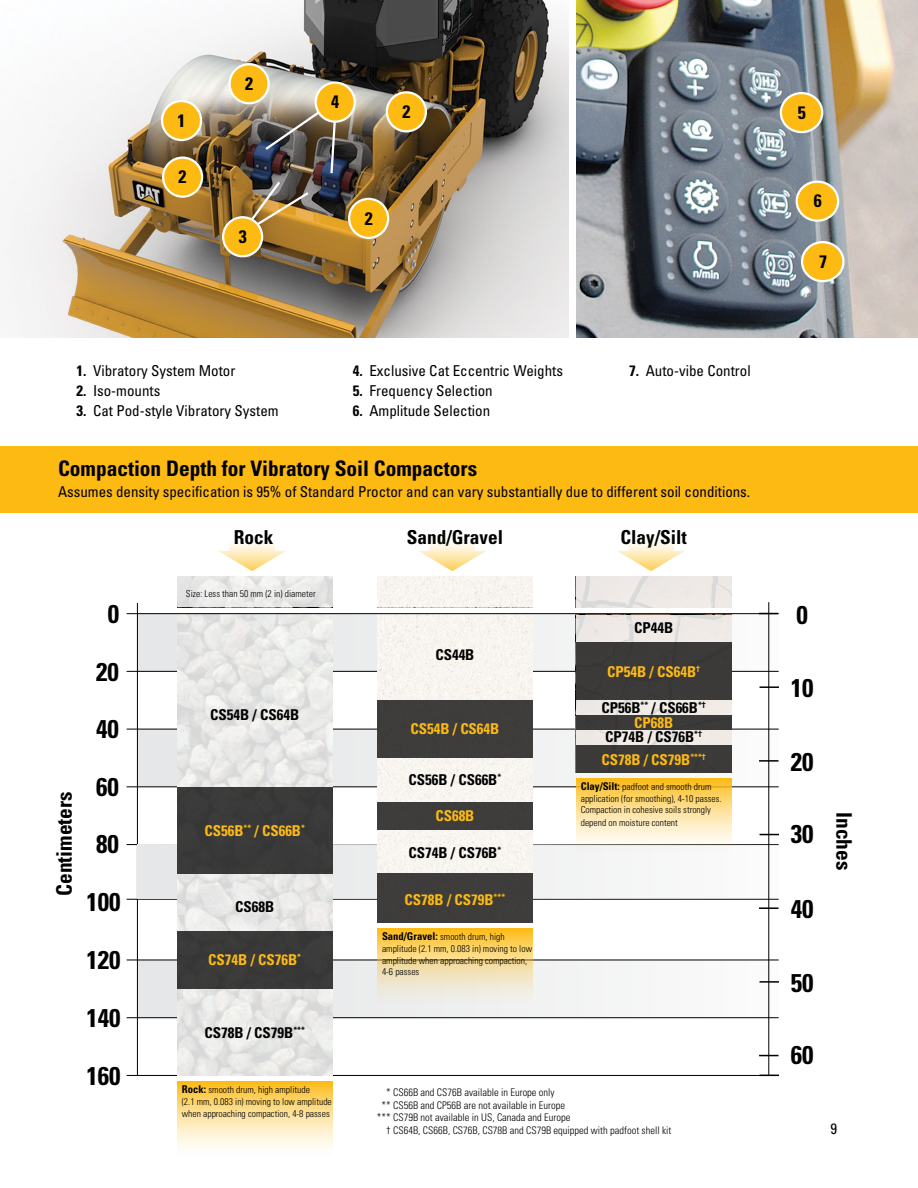
<style>
.page{position:relative;width:918px;height:1188px;background:#fff}
.page>*{position:absolute;margin:0;border:0;box-sizing:border-box;transform-origin:0 0}
.t1{font:700 condensed 25.65px "Univers LT Std";color:#000}
.t2{font:700 condensed 21.45px "Univers LT Std";color:#000}
.t3{font:700 condensed 19.2px "Univers LT Std";color:#000}
.t4{font:700 condensed 18px "Univers";color:#000}
.t5{font:condensed 15px "Univers LT Std";color:#000}
.t6{font:700 condensed 15px/29.2px "Univers LT Std";color:#000}
.t7{font:700 condensed 15px "Univers LT Std";color:#fdba12}
.t8{font:condensed 15px "Univers";color:#000}
.t9{font:300 condensed 10.5px "Univers LT Std";color:#000}
.t10{font:300 condensed 9.6px/11.6px "Univers LT Std";color:#000}
.s1{font-family:"Univers";font-weight:700}
.s2{font-weight:700;font-size:10.65px}
</style>
<div class="page">
<img style="left:577px;top:0;width:341px;height:338px">
<img style="left:7px;top:0;width:561px;height:337px">
<div style="left:781px;top:93px;width:41px;height:39px;background:#fdba12;border-radius:50%"></div>
<div style="left:780px;top:92px;width:43px;height:41px;border:2px solid #fff;border-radius:50%"></div>
<div style="left:797px;top:182px;width:41px;height:39px;background:#fdba12;border-radius:50%"></div>
<div style="left:796px;top:181px;width:43px;height:41px;border:2px solid #fff;border-radius:50%"></div>
<div style="left:802px;top:242px;width:41px;height:39px;background:#fdba12;border-radius:50%"></div>
<div style="left:801px;top:241px;width:44px;height:41px;border:2px solid #fff;border-radius:50%"></div>
<div style="left:230px;top:64px;width:39px;height:39px;background:#fdba12;border-radius:50%"></div>
<div style="left:228px;top:63px;width:42px;height:41px;border:2px solid #fff;border-radius:50%"></div>
<div style="left:387px;top:92px;width:39px;height:39px;background:#fdba12;border-radius:50%"></div>
<div style="left:386px;top:91px;width:41px;height:41px;border:2px solid #fff;border-radius:50%"></div>
<div style="left:349px;top:199px;width:39px;height:39px;background:#fdba12;border-radius:50%"></div>
<div style="left:348px;top:198px;width:41px;height:41px;border:2px solid #fff;border-radius:50%"></div>
<div style="left:163px;top:158px;width:39px;height:39px;background:#fdba12;border-radius:50%"></div>
<div style="left:162px;top:157px;width:41px;height:41px;border:2px solid #fff;border-radius:50%"></div>
<img style="left:243px;top:102px;width:95px;height:130px">
<div style="left:223px;top:217px;width:39px;height:39px;background:#fdba12;border-radius:50%"></div>
<div style="left:222px;top:216px;width:41px;height:41px;border:2px solid #fff;border-radius:50%"></div>
<div style="left:316px;top:83px;width:39px;height:39px;background:#fdba12;border-radius:50%"></div>
<div style="left:315px;top:82px;width:41px;height:41px;border:2px solid #fff;border-radius:50%"></div>
<svg style="left:177px;top:1081px;width:155px;height:67px;background:#fddf94"></svg>
<svg style="left:138px;top:614px;width:641px;height:57px;fill:#ebeced"></svg>
<div style="left:137px;top:729px;width:642px;height:58px;background:#f1f2f2"></div>
<div style="left:137px;top:960px;width:642px;height:58px;background:linear-gradient(to bottom,#f3f4f4,#f2f2f3)"></div>
<hr style="left:127px;top:671px;width:652px;height:1px;background:#000">
<hr style="left:127px;top:899px;width:652px;height:1px;background:#000">
<hr style="left:127px;top:787px;width:652px;height:1px;background:#000">
<hr style="left:127px;top:1017px;width:652px;height:1px;background:#000">
<hr style="left:127px;top:729px;width:652px;height:1px;background:#000">
<hr style="left:127px;top:960px;width:652px;height:1px;background:#000">
<hr style="left:127px;top:844px;width:652px;height:1px;background:#000">
<hr style="left:127px;top:1075px;width:652px;height:1px;background:#000">
<hr style="left:137px;top:603px;width:1px;height:473px;background:#000">
<div style="left:138px;top:845px;width:641px;height:54px;background:linear-gradient(to bottom,#edeeee,#f3f3f4)"></div>
<svg style="left:177px;top:614px;width:155px;height:462px;fill:#e8e8e6"></svg>
<div style="left:377px;top:613px;width:156px;height:310px;background:#f8f5f0"></div>
<svg style="left:576px;top:615px;width:155px;height:130px;fill:#efeae6"></svg>
<div style="left:177px;top:787px;width:155px;height:87px;background:#3a3a39"></div>
<div style="left:576px;top:745px;width:155px;height:27px;background:#3b3a39"></div>
<div style="left:576px;top:643px;width:155px;height:57px;background:#3c3a39"></div>
<div style="left:377px;top:874px;width:155px;height:49px;background:#3e3d3c"></div>
<div style="left:177px;top:931px;width:155px;height:58px;background:#3a3a39"></div>
<div style="left:377px;top:700px;width:156px;height:57px;background:#3e3d3c"></div>
<div style="left:377px;top:802px;width:156px;height:28px;background:#3e3d3c"></div>
<div style="left:576px;top:715px;width:155px;height:14px;background:#3b3a39"></div>
<svg style="left:377px;top:928px;width:156px;height:77px;background:#f3d998"></svg>
<svg style="left:576px;top:778px;width:155px;height:77px;background:#f9df9e"></svg>
<svg style="left:177px;top:577px;width:155px;height:30px;fill:#eaeae8"></svg>
<div style="left:377px;top:577px;width:156px;height:30px;background:#f8f5f0"></div>
<svg style="left:576px;top:577px;width:155px;height:31px;background:#eae6e4"></svg>
<hr style="left:127px;top:613px;width:652px;height:1px;background:#000">
<div style="left:162px;top:101px;width:39px;height:39px;background:#fdba12;border-radius:50%"></div>
<div style="left:161px;top:100px;width:41px;height:41px;border:2px solid #fff;border-radius:50%"></div>
<div style="left:0;top:447px;width:918px;height:66px;background:#fdba12"></div>
<hr style="left:769px;top:602px;width:1px;height:473px;background:#000">
<svg style="left:760px;top:686px;width:19px;height:2px"></svg>
<hr style="left:759px;top:760px;width:20px;height:2px;background:#000">
<svg style="left:760px;top:834px;width:19px;height:1px"></svg>
<hr style="left:759px;top:907px;width:20px;height:2px;background:#000">
<svg style="left:760px;top:981px;width:19px;height:2px"></svg>
<svg style="left:759px;top:1055px;width:20px;height:1px"></svg>
<h3 class="t4" style="left:178px;top:109px;width:9px">1</h3>
<h3 class="t4" style="left:179px;top:166px;width:9px">2</h3>
<h3 class="t4" style="left:245px;top:73px;width:9px">2</h3>
<h3 class="t4" style="left:239px;top:226px;width:9px">3</h3>
<h3 class="t5" style="left:77px;top:361px;width:160px"><span class="s1">1.</span> Vibratory System Motor</h3>
<h3 class="t5" style="left:77px;top:381px;width:85px"><span class="s1">2.</span> Iso-mounts</h3>
<h3 class="t5" style="left:77px;top:402px;width:204px"><span class="s1">3.</span> Cat Pod-style Vibratory System</h3>
<h3 class="t4" style="left:331px;top:91px;width:9px">4</h3>
<h3 class="t4" style="left:402px;top:101px;width:9px">2</h3>
<h3 class="t4" style="left:365px;top:207px;width:9px">2</h3>
<h3 class="t5" style="left:353px;top:361px;width:212px"><span class="s1">4.</span> Exclusive Cat Eccentric Weights</h3>
<h3 class="t5" style="left:353px;top:381px;width:141px"><span class="s1">5.</span> Frequency Selection</h3>
<h3 class="t5" style="left:353px;top:402px;width:139px"><span class="s1">6.</span> Amplitude Selection</h3>
<h3 class="t5" style="left:629px;top:361px;width:123px"><span class="s1">7.</span> Auto-vibe Control</h3>
<h2 class="t2" style="left:58px;top:455px;width:421px">Compaction Depth for Vibratory Soil Compactors</h2>
<h3 class="t5" style="left:58px;top:483px;width:694px">Assumes density specification is 95% of Standard Proctor and can vary substantially due to different soil conditions.</h3>
<h2 class="t2" style="left:51px;top:896px;width:106px;rotate:-90deg">Centimeters</h2>
<h1 class="t1" style="left:108px;top:598px;width:13px">0</h1>
<h1 class="t1" style="left:96px;top:656px;width:24px">20</h1>
<h1 class="t1" style="left:96px;top:713px;width:24px">40</h1>
<h1 class="t1" style="left:96px;top:771px;width:24px">60</h1>
<h1 class="t1" style="left:96px;top:828px;width:24px">80</h1>
<h1 class="t1" style="left:86px;top:887px;width:36px">100</h1>
<h1 class="t1" style="left:86px;top:944px;width:36px">120</h1>
<h1 class="t1" style="left:86px;top:1002px;width:36px">140</h1>
<h1 class="t1" style="left:86px;top:1060px;width:36px">160</h1>
<h3 class="t3" style="left:234px;top:525px;width:41px">Rock</h3>
<p class="t10" style="left:186px;top:588px;width:131px">Size: Less than 50 mm (2 in) diameter</p>
<h3 class="t6" style="left:210px;top:700px;width:90px">CS54B / CS64B</h3>
<h3 class="t7" style="left:204px;top:821px;width:102px">CS56B<sup>**</sup> / CS66B<sup>*</sup></h3>
<h3 class="t6" style="left:235px;top:892px;width:41px">CS68B</h3>
<h3 class="t7" style="left:208px;top:951px;width:94px">CS74B / CS76B<sup>*</sup></h3>
<h3 class="t6" style="left:204px;top:1018px;width:102px">CS78B / CS79B<sup>***</sup></h3>
<p class="t10" style="left:182px;top:1084px;width:152px"><span class="s2">Rock:</span> smooth drum, high amplitude<br>(2.1 mm, 0.083 in) moving to low amplitude when approaching compaction, 4-8 passes</p>
<h3 class="t3" style="left:407px;top:525px;width:98px">Sand/Gravel</h3>
<h3 class="t3" style="left:620px;top:525px;width:68px">Clay/Silt</h3>
<h3 class="t6" style="left:435px;top:640px;width:41px">CS44B</h3>
<h3 class="t7" style="left:410px;top:720px;width:90px">CS54B / CS64B</h3>
<h3 class="t6" style="left:409px;top:765px;width:94px">CS56B / CS66B<sup>*</sup></h3>
<h3 class="t7" style="left:435px;top:807px;width:41px">CS68B</h3>
<h3 class="t6" style="left:409px;top:838px;width:94px">CS74B / CS76B<sup>*</sup></h3>
<h3 class="t7" style="left:405px;top:890px;width:102px">CS78B / CS79B<sup>***</sup></h3>
<p class="t10" style="left:382px;top:931px;width:152px"><span class="s2">Sand/Gravel:</span> smooth drum, high amplitude (2.1 mm, 0.083 in) moving to low amplitude when approaching compaction,<br>4-6 passes</p>
<h3 class="t6" style="left:634px;top:613px;width:41px">CP44B</h3>
<h3 class="t7" style="left:607px;top:662px;width:94px">CP54B / CS64B<sup>†</sup></h3>
<h3 class="t6" style="left:601px;top:693px;width:106px">CP56B<sup>**</sup> / CS66B<sup>*†<br></sup>CP74B / CS76B<sup>*†</sup></h3>
<h3 class="t7" style="left:634px;top:713px;width:41px">CP68B</h3>
<h3 class="t7" style="left:601px;top:750px;width:106px">CS78B / CS79B<sup>***†</sup></h3>
<p class="t10" style="left:581px;top:781px;width:142px"><span class="s2">Clay/Silt:</span> padfoot and smooth drum application (for smoothing), 4-10 passes.<br>Compaction in cohesive soils strongly</p>
<p class="t10" style="left:581px;top:817px;width:99px">depend on moisture content</p>
<p class="t9" style="left:386px;top:1086px;width:170px">* CS66B and CS76B available in Europe only</p>
<p class="t9" style="left:382px;top:1099px;width:185px">** CS56B and CP56B are not available in Europe</p>
<p class="t9" style="left:377px;top:1111px;width:195px">*** CS79B not available in US, Canada and Europe</p>
<p class="t9" style="left:386px;top:1124px;width:287px">† CS64B, CS66B, CS76B, CS78B and CS79B equipped with padfoot shell kit</p>
<h3 class="t4" style="left:798px;top:101px;width:9px">5</h3>
<h3 class="t4" style="left:814px;top:190px;width:9px">6</h3>
<h3 class="t4" style="left:819px;top:250px;width:9px">7</h3>
<h1 class="t1" style="left:797px;top:599px;width:13px">0</h1>
<h1 class="t1" style="left:791px;top:672px;width:24px">10</h1>
<h1 class="t1" style="left:791px;top:746px;width:24px">20</h1>
<h1 class="t1" style="left:791px;top:818px;width:24px">30</h1>
<h1 class="t1" style="left:791px;top:893px;width:24px">40</h1>
<h1 class="t1" style="left:791px;top:967px;width:24px">50</h1>
<h1 class="t1" style="left:791px;top:1039px;width:24px">60</h1>
<h2 class="t2" style="left:857px;top:812px;width:60px;rotate:90deg">Inches</h2>
<h3 class="t8" style="left:830px;top:1119px;width:8px">9</h3>
</div>
